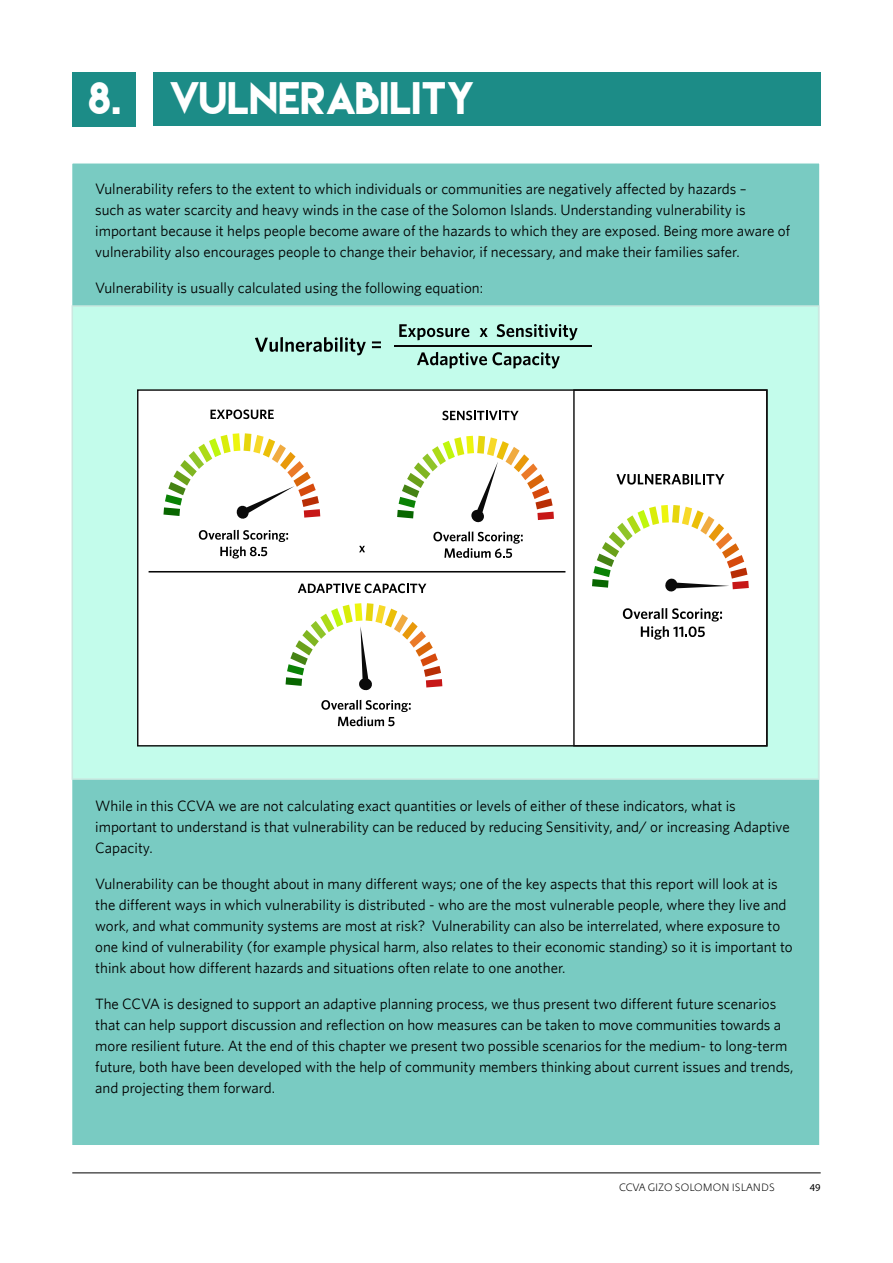
<style>
.page{position:relative;width:893px;height:1263px;background:#fff}
.page>*{position:absolute;margin:0;border:0;box-sizing:border-box;transform-origin:0 0}
.t1{font:40.5px "Lemon Milk";color:#fff}
.t2{font:15px/21px "Whitney";color:#000}
.t3{font:300 10.5px "Fedra Sans Pro";letter-spacing:.01em;color:#000}
.t4{font:10.5px "Myriad Pro";color:#000}
</style>
<div class="page">
<hr style="left:72px;top:1172px;width:749px;height:1px;background:#000">
<div style="left:71px;top:162px;width:750px;height:984px;background:#79cbc2;border:2px solid #fff"></div>
<div style="left:72px;top:305px;width:747px;height:475px;background:#c3fceb;border:2px solid #cae8e0"></div>
<div style="left:153px;top:72px;width:668px;height:54px;background:#1c8c87"></div>
<div style="left:72px;top:72px;width:64px;height:54px;background:#1c8c87"></div>
<svg style="left:255px;top:337px;width:23px;height:15px"></svg>
<hr style="left:280px;top:337px;width:3px;height:15px;background:#000">
<svg style="left:285px;top:337px;width:53px;height:15px"></svg>
<hr style="left:340px;top:337px;width:3px;height:15px;background:#000">
<svg style="left:345px;top:337px;width:21px;height:18px"></svg>
<svg style="left:372px;top:341px;width:9px;height:7px"></svg>
<svg style="left:399px;top:324px;width:70px;height:16px"></svg>
<svg style="left:480px;top:328px;width:8px;height:9px"></svg>
<svg style="left:497px;top:324px;width:81px;height:16px"></svg>
<svg style="left:417px;top:352px;width:143px;height:17px"></svg>
<hr style="left:394px;top:345px;width:197px;height:2px;background:#080808">
<div style="left:138px;top:391px;width:629px;height:354px;background:#fff"></div>
<svg style="left:163px;top:433px;width:157px;height:86px"></svg>
<svg style="left:397px;top:436px;width:157px;height:86px"></svg>
<hr style="left:149px;top:571px;width:416px;height:1px;background:#080808">
<svg style="left:286px;top:603px;width:156px;height:88px"></svg>
<div style="left:573px;top:389px;width:195px;height:357px;border:1px solid #0f0f0f"></div>
<svg style="left:592px;top:505px;width:157px;height:87px"></svg>
<svg style="left:199px;top:530px;width:89px;height:28px"></svg>
<svg style="left:210px;top:409px;width:64px;height:10px"></svg>
<svg style="left:442px;top:411px;width:77px;height:9px"></svg>
<svg style="left:433px;top:531px;width:90px;height:27px"></svg>
<svg style="left:359px;top:546px;width:6px;height:6px"></svg>
<svg style="left:321px;top:700px;width:90px;height:26px"></svg>
<svg style="left:298px;top:583px;width:128px;height:10px"></svg>
<svg style="left:616px;top:474px;width:108px;height:11px"></svg>
<svg style="left:623px;top:608px;width:99px;height:32px"></svg>
<h1 class="t1" style="left:89px;top:78px;width:387px">8. VULNERABILITY</h1>
<p class="t2" style="left:95px;top:178px;width:696px">Vulnerability refers to the extent to which individuals or communities are negatively affected by hazards –<br>such as water scarcity and heavy winds in the case of the Solomon Islands. Understanding vulnerability is important because it helps people become aware of the hazards to which they are exposed. Being more aware of vulnerability also encourages people to change their behavior, if necessary, and make their families safer.</p>
<p class="t2" style="left:95px;top:277px;width:389px">Vulnerability is usually calculated using the following equation:</p>
<p class="t2" style="left:95px;top:795px;width:696px">While in this CCVA we are not calculating exact quantities or levels of either of these indicators, what is important to understand is that vulnerability can be reduced by reducing Sensitivity, and/ or increasing Adaptive<br>Capacity.</p>
<p class="t2" style="left:95px;top:873px;width:699px">Vulnerability can be thought about in many different ways; one of the key aspects that this report will look at is the different ways in which vulnerability is distributed - who are the most vulnerable people, where they live and work, and what community systems are most at risk? Vulnerability can also be interrelated, where exposure to one kind of vulnerability (for example physical harm, also relates to their economic standing) so it is important to think about how different hazards and situations often relate to one another.</p>
<p class="t2" style="left:95px;top:993px;width:700px">The CCVA is designed to support an adaptive planning process, we thus present two different future scenarios that can help support discussion and reflection on how measures can be taken to move communities towards a more resilient future. At the end of this chapter we present two possible scenarios for the medium- to long-term future, both have been developed with the help of community members thinking about current issues and trends, and projecting them forward.</p>
<p class="t3" style="left:619px;top:1180px;width:157px">CCVA GIZO SOLOMON ISLANDS</p>
<p class="t4" style="left:810px;top:1181px;width:12px">49</p>
</div>
